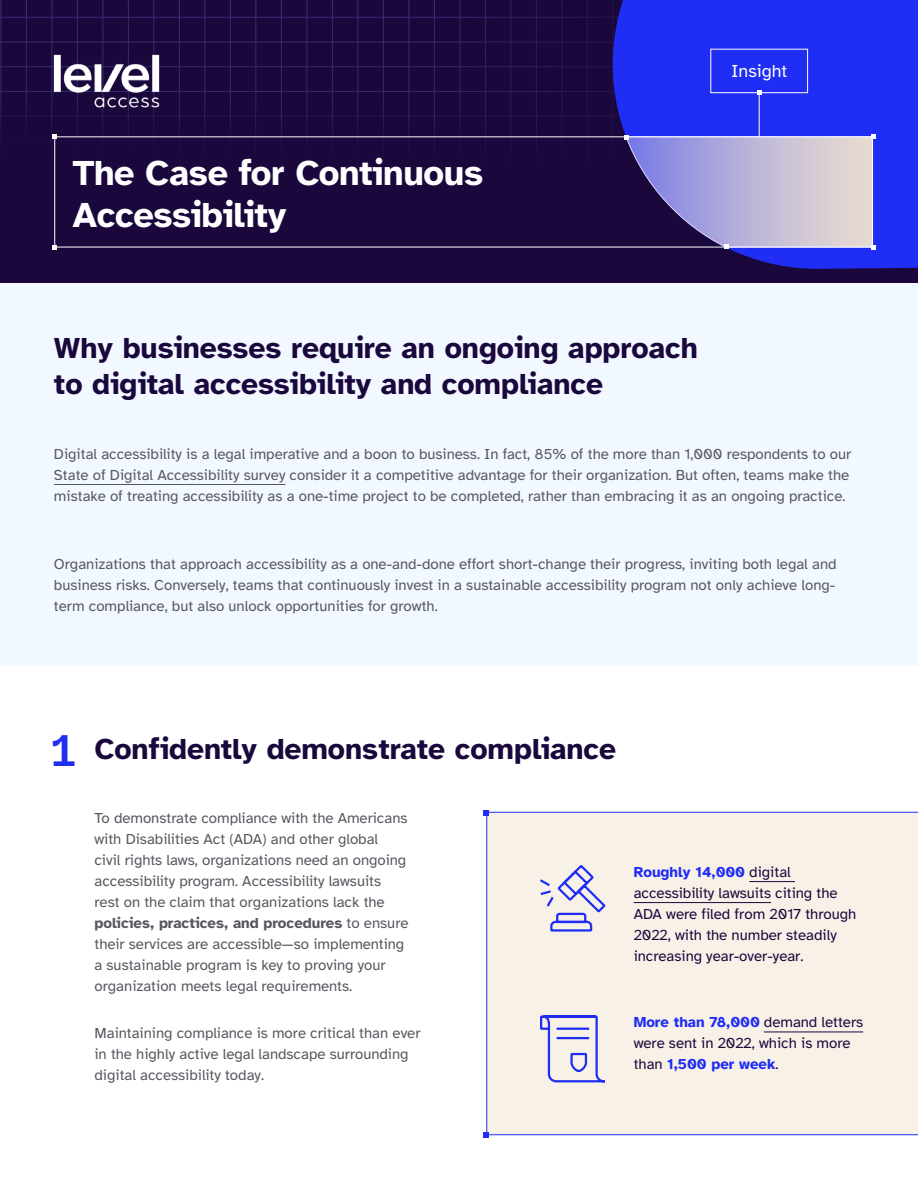
<style>
.page{position:relative;width:918px;height:1188px;background:#fff}
.page>*{position:absolute;margin:0;border:0;box-sizing:border-box;transform-origin:0 0}
.t1{font:700 36px/42px "Atkinson Hyperlegible";letter-spacing:-.01em;color:#fff}
.t2{font:700 30px/36px "Atkinson Hyperlegible";color:#1a073c}
.t3{font:18px "Atkinson Hyperlegible";color:#fff}
.t4{font:15px/21px "Atkinson Hyperlegible";color:#575760}
.t5{font:15px/21px "Atkinson Hyperlegible";color:#1a073c}
.s1{font-family:"Input Mono";font-weight:500;font-size:42px;color:#1f2df5}
.s2{font-weight:700}
.s3{font-weight:700;color:#1f2df5}
</style>
<div class="page">
<div style="left:486px;top:812px;width:432px;height:323px;background:#f8f1e7"></div>
<svg style="left:483px;top:1132px;width:6px;height:6px"></svg>
<svg style="left:483px;top:810px;width:6px;height:6px"></svg>
<div style="left:0;top:0;width:918px;height:284px;background:#1a073c"></div>
<hr style="left:0;top:0;width:1px;height:190px;background:#8a8aff">
<hr style="left:26px;top:0;width:1px;height:190px;background:#8a8aff">
<hr style="left:51px;top:0;width:1px;height:190px;background:#8a8aff">
<hr style="left:77px;top:0;width:1px;height:190px;background:#8a8aff">
<hr style="left:102px;top:0;width:1px;height:190px;background:#8a8aff">
<hr style="left:128px;top:0;width:1px;height:190px;background:#8a8aff">
<hr style="left:153px;top:0;width:1px;height:190px;background:#8a8aff">
<hr style="left:179px;top:0;width:1px;height:190px;background:#8a8aff">
<hr style="left:204px;top:0;width:1px;height:190px;background:#8a8aff">
<hr style="left:230px;top:0;width:1px;height:190px;background:#8a8aff">
<hr style="left:255px;top:0;width:1px;height:190px;background:#8a8aff">
<hr style="left:281px;top:0;width:1px;height:190px;background:#8a8aff">
<hr style="left:306px;top:0;width:1px;height:190px;background:#8a8aff">
<hr style="left:332px;top:0;width:1px;height:190px;background:#8a8aff">
<hr style="left:357px;top:0;width:1px;height:190px;background:#8a8aff">
<hr style="left:383px;top:0;width:1px;height:190px;background:#8a8aff">
<hr style="left:408px;top:0;width:1px;height:190px;background:#8a8aff">
<hr style="left:434px;top:0;width:1px;height:190px;background:#8a8aff">
<hr style="left:459px;top:0;width:1px;height:190px;background:#8a8aff">
<hr style="left:485px;top:0;width:1px;height:190px;background:#8a8aff">
<hr style="left:510px;top:0;width:1px;height:190px;background:#8a8aff">
<hr style="left:536px;top:0;width:1px;height:190px;background:#8a8aff">
<hr style="left:561px;top:0;width:1px;height:190px;background:#8a8aff">
<hr style="left:587px;top:0;width:1px;height:190px;background:#8a8aff">
<hr style="left:612px;top:0;width:1px;height:190px;background:#8a8aff">
<hr style="left:0;top:165px;width:855px;height:1px;background:#8a8aff">
<hr style="left:0;top:141px;width:855px;height:1px;background:#8a8aff">
<hr style="left:0;top:116px;width:855px;height:1px;background:#8a8aff">
<hr style="left:0;top:91px;width:855px;height:1px;background:#8a8aff">
<hr style="left:0;top:66px;width:855px;height:1px;background:#8a8aff">
<hr style="left:0;top:42px;width:855px;height:1px;background:#8a8aff">
<hr style="left:0;top:17px;width:855px;height:1px;background:#8a8aff">
<svg style="left:613px;top:0;width:305px;height:269px;background:#1f2ae4"></svg>
<div style="left:0;top:284px;width:918px;height:382px;background:#f2f8ff"></div>
<svg style="left:624px;top:134px;width:252px;height:115px;background:#a098c3"></svg>
<div style="left:55px;top:137px;width:818px;height:110px;border:1px solid #fff"></div>
<svg style="left:52px;top:245px;width:5px;height:4px"></svg>
<svg style="left:52px;top:135px;width:5px;height:4px"></svg>
<svg style="left:537px;top:863px;width:71px;height:70px;background:#d4d1e9"></svg>
<svg style="left:539px;top:1014px;width:68px;height:70px;background:#cfcce9"></svg>
<img style="left:26px;top:26px;width:161px;height:109px">
<div style="left:711px;top:49px;width:97px;height:44px;border:1px solid #fff"></div>
<hr style="left:759px;top:92px;width:1px;height:45px;background:#fff">
<svg style="left:757px;top:91px;width:4px;height:4px"></svg>
<hr style="left:749px;top:881px;width:46px;height:1px;background:#1a073c">
<hr style="left:634px;top:902px;width:137px;height:1px;background:#1a073c">
<hr style="left:764px;top:1032px;width:99px;height:1px;background:#1a073c">
<hr style="left:54px;top:484px;width:231px;height:1px;background:#575760">
<h1 class="t1" style="left:72px;top:153px;width:412px">The Case for Continuous<br>Accessibility</h1>
<p class="t3" style="left:731px;top:61px;width:58px">Insight</p>
<h2 class="t2" style="left:54px;top:331px;width:646px">Why businesses require an ongoing approach to digital accessibility and compliance</h2>
<p class="t4" style="left:54px;top:444px;width:799px">Digital accessibility is a legal imperative and a boon to business. In fact, 85% of the more than 1,000 respondents to our<br>State of Digital Accessibility survey consider it a competitive advantage for their organization. But often, teams make the mistake of treating accessibility as a one-time project to be completed, rather than embracing it as an ongoing practice.</p>
<p class="t4" style="left:54px;top:553px;width:784px;text-align:justify">Organizations that approach accessibility as a one-and-done effort short-change their progress, inviting both legal and business risks. Conversely, teams that continuously invest in a sustainable accessibility program not only achieve long&shy;term compliance, but also unlock opportunities for growth.</p>
<h3 class="t2" style="left:50px;top:731px;width:568px"><span class="s1">1</span> Confidently demonstrate compliance</h3>
<p class="t4" style="left:94px;top:808px;width:316px">To demonstrate compliance with the Americans with Disabilities Act (ADA) and other global<br>civil rights laws, organizations need an ongoing accessibility program. Accessibility lawsuits rest on the claim that organizations lack the <span class="s2">policies, practices, and procedures</span> to ensure their services are accessible—so implementing a sustainable program is key to proving your organization meets legal requirements.</p>
<p class="t4" style="left:94px;top:1023px;width:327px">Maintaining compliance is more critical than ever in the highly active legal landscape surrounding digital accessibility today.</p>
<p class="t5" style="left:634px;top:862px;width:224px"><span class="s3">Roughly 14,000</span> digital accessibility lawsuits citing the<br>ADA were filed from 2017 through<br>2022, with the number steadily increasing year-over-year.</p>
<p class="t5" style="left:634px;top:1012px;width:231px"><span class="s3">More than 78,000</span> demand letters were sent in 2022, which is more than <span class="s3">1,500 per week</span>.</p>
</div>
